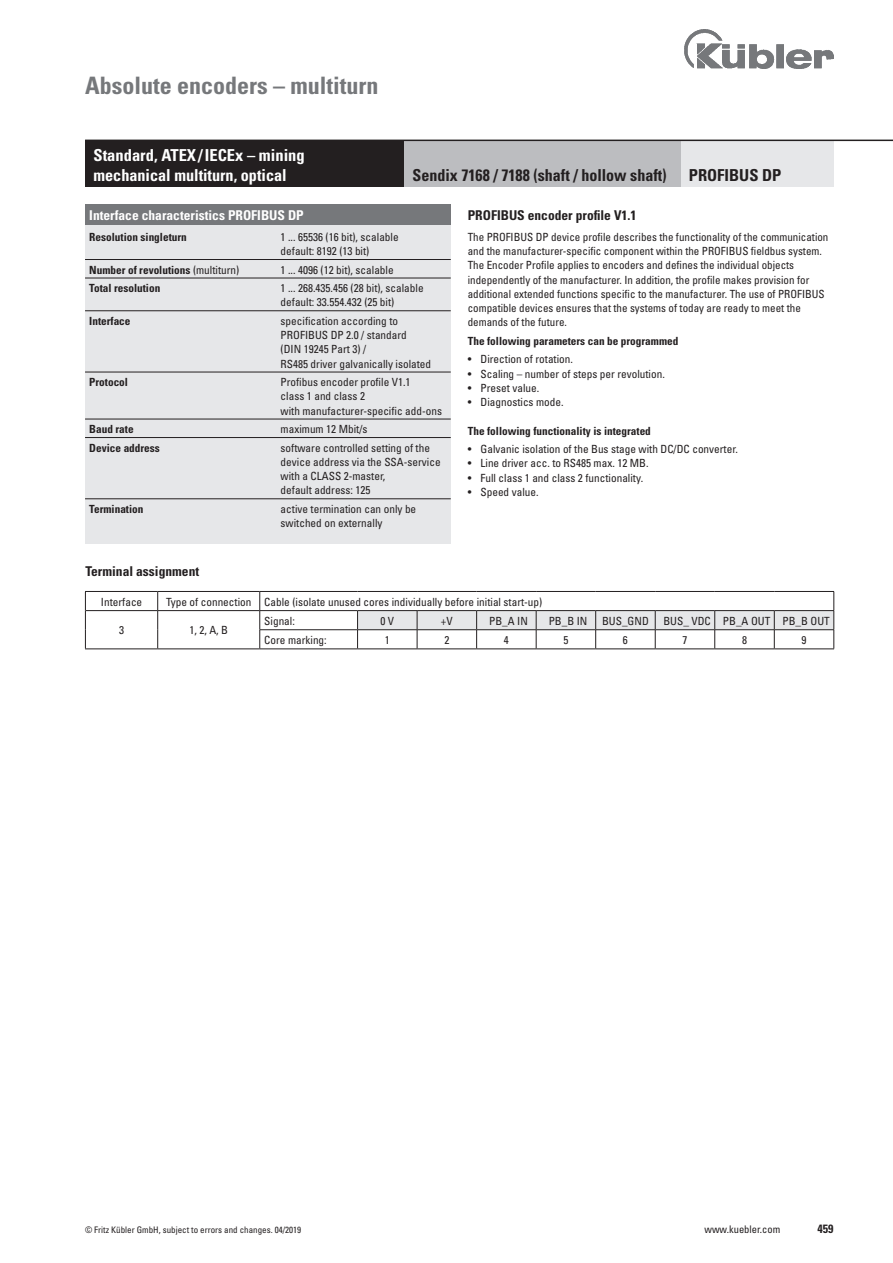
<style>
.page{position:relative;width:893px;height:1263px;background:#fff}
.page>*{position:absolute;margin:0;border:0;box-sizing:border-box;transform-origin:0 0}
.t1{font:700 condensed 24px "Univers LT Std";color:#76787b}
.t2{font:700 condensed 16.5px "Univers LT Std";color:#fff}
.t3{font:700 condensed 16.5px "Univers LT Std";color:#231f20}
.Bestellschlüssel{font:700 condensed 13.5px "Univers";color:#231f20}
.Bestellschlüssel-2{font:700 condensed 13.5px "Univers";color:#fff}
.t4{font:700 condensed 12px "Univers";color:#231f20}
.technisch-linie-schw{font:condensed 11.25px/14.2px "Univers";color:#231f20}
.technisch-linie-schw-2{font:700 condensed 11.25px "Univers";color:#231f20}
.t5{font:condensed 10.5px "Univers LT Std";color:#231f20}
.t6{font:condensed 9px "Univers LT Std";color:#231f20}
.s1{font-weight:400}
</style>
<div class="page">
<img style="left:685px;top:30px;width:148px;height:38px">
<div style="left:85px;top:204px;width:366px;height:21px;background:#76787b"></div>
<div style="left:85px;top:225px;width:366px;height:319px;background:#e6e7e9"></div>
<hr style="left:85px;top:259px;width:366px;height:1px;background:#231f20">
<hr style="left:85px;top:278px;width:366px;height:1px;background:#231f20">
<hr style="left:85px;top:310px;width:366px;height:1px;background:#231f20">
<hr style="left:85px;top:372px;width:366px;height:1px;background:#231f20">
<hr style="left:85px;top:419px;width:366px;height:1px;background:#231f20">
<hr style="left:85px;top:437px;width:366px;height:1px;background:#231f20">
<hr style="left:85px;top:498px;width:366px;height:1px;background:#231f20">
<hr style="left:86px;top:610px;width:72px;height:1px;background:#231f20">
<hr style="left:158px;top:610px;width:102px;height:1px;background:#231f20">
<hr style="left:260px;top:610px;width:98px;height:1px;background:#231f20">
<svg style="left:157px;top:592px;width:1px;height:56px"></svg>
<hr style="left:259px;top:629px;width:99px;height:1px;background:#231f20">
<svg style="left:259px;top:592px;width:1px;height:56px"></svg>
<svg style="left:357px;top:592px;width:477px;height:56px"></svg>
<hr style="left:85px;top:591px;width:73px;height:1px;background:#231f20">
<hr style="left:158px;top:591px;width:102px;height:1px;background:#231f20">
<hr style="left:260px;top:591px;width:98px;height:1px;background:#231f20">
<hr style="left:358px;top:591px;width:59px;height:1px;background:#231f20">
<hr style="left:417px;top:591px;width:60px;height:1px;background:#231f20">
<hr style="left:477px;top:591px;width:59px;height:1px;background:#231f20">
<hr style="left:536px;top:591px;width:60px;height:1px;background:#231f20">
<hr style="left:596px;top:591px;width:59px;height:1px;background:#231f20">
<hr style="left:655px;top:591px;width:60px;height:1px;background:#231f20">
<hr style="left:715px;top:591px;width:59px;height:1px;background:#231f20">
<hr style="left:774px;top:591px;width:60px;height:1px;background:#231f20">
<svg style="left:85px;top:592px;width:1px;height:56px"></svg>
<hr style="left:85px;top:648px;width:73px;height:1px;background:#231f20">
<hr style="left:158px;top:648px;width:102px;height:1px;background:#231f20">
<hr style="left:260px;top:648px;width:98px;height:1px;background:#231f20">
<hr style="left:358px;top:648px;width:59px;height:1px;background:#231f20">
<hr style="left:417px;top:648px;width:60px;height:1px;background:#231f20">
<hr style="left:477px;top:648px;width:59px;height:1px;background:#231f20">
<hr style="left:536px;top:648px;width:60px;height:1px;background:#231f20">
<hr style="left:596px;top:648px;width:59px;height:1px;background:#231f20">
<hr style="left:655px;top:648px;width:60px;height:1px;background:#231f20">
<hr style="left:715px;top:648px;width:59px;height:1px;background:#231f20">
<hr style="left:774px;top:648px;width:60px;height:1px;background:#231f20">
<div style="left:680px;top:140px;width:153px;height:47px;background:#e6e7e9"></div>
<div style="left:404px;top:140px;width:276px;height:47px;background:#bcbdc0"></div>
<div style="left:85px;top:140px;width:319px;height:47px;background:#231f20"></div>
<hr style="left:85px;top:140px;width:808px;height:1px;background:#231f20">
<p class="t1" style="left:85px;top:71px;width:295px">Absolute encoders – multiturn</p>
<p class="t2" style="left:94px;top:145px;width:213px">Standard, ATEX/IECEx – mining</p>
<p class="t2" style="left:94px;top:165px;width:195px">mechanical multiturn, optical</p>
<p class="t3" style="left:412px;top:165px;width:256px">Sendix 7168 / 7188 (shaft / hollow shaft)</p>
<p class="t3" style="left:689px;top:165px;width:94px">PROFIBUS DP</p>
<p class="Bestellschlüssel-2" style="left:89px;top:207px;width:216px">Interface characteristics PROFIBUS DP</p>
<p class="technisch-linie-schw-2" style="left:89px;top:230px;width:99px">Resolution singleturn</p>
<p class="technisch-linie-schw" style="left:281px;top:229px;width:120px">1 ... 65536 (16 bit), scalable default: 8192 (13 bit)</p>
<p class="technisch-linie-schw-2" style="left:89px;top:263px;width:151px">Number of revolutions <span class="s1">(multiturn)</span></p>
<p class="technisch-linie-schw" style="left:281px;top:262px;width:115px">1 ... 4096 (12 bit), scalable</p>
<p class="technisch-linie-schw-2" style="left:89px;top:281px;width:73px">Total resolution</p>
<p class="technisch-linie-schw" style="left:281px;top:281px;width:145px">1 ... 268.435.456 (28 bit), scalable default: 33.554.432 (25 bit)</p>
<p class="technisch-linie-schw-2" style="left:89px;top:314px;width:43px">Interface</p>
<p class="technisch-linie-schw" style="left:281px;top:313px;width:152px">specification according to<br>PROFIBUS DP 2.0 / standard<br>(DIN 19245 Part 3) /<br>RS485 driver galvanically isolated</p>
<p class="technisch-linie-schw-2" style="left:89px;top:375px;width:40px">Protocol</p>
<p class="technisch-linie-schw" style="left:281px;top:375px;width:163px">Profibus encoder profile V1.1<br>class 1 and class 2<br>with manufacturer-specific add-ons</p>
<p class="technisch-linie-schw-2" style="left:89px;top:422px;width:46px">Baud rate</p>
<p class="technisch-linie-schw" style="left:281px;top:422px;width:88px">maximum 12 Mbit/s</p>
<p class="technisch-linie-schw-2" style="left:89px;top:441px;width:72px">Device address</p>
<p class="technisch-linie-schw" style="left:281px;top:440px;width:161px">software controlled setting of the device address via the SSA-service with a CLASS 2-master,<br>default address: 125</p>
<p class="technisch-linie-schw-2" style="left:89px;top:502px;width:56px">Termination</p>
<p class="technisch-linie-schw" style="left:281px;top:501px;width:137px">active termination can only be switched on externally</p>
<p class="Bestellschlüssel" style="left:468px;top:207px;width:170px">PROFIBUS encoder profile V1.1</p>
<p class="technisch-linie-schw" style="left:468px;top:229px;width:362px">The PROFIBUS DP device profile describes the functionality of the communication and the manufacturer-specific component within the PROFIBUS fieldbus system.<br>The Encoder Profile applies to encoders and defines the individual objects independently of the manufacturer. In addition, the profile makes provision for additional extended functions specific to the manufacturer. The use of PROFIBUS compatible devices ensures that the systems of today are ready to meet the demands of the future.</p>
<p class="technisch-linie-schw-2" style="left:468px;top:334px;width:212px">The following parameters can be programmed</p>
<p class="technisch-linie-schw" style="left:468px;top:352px;width:107px">• Direction of rotation.</p>
<p class="technisch-linie-schw" style="left:468px;top:366px;width:199px">• Scaling – number of steps per revolution.</p>
<p class="technisch-linie-schw" style="left:468px;top:380px;width:73px">• Preset value.</p>
<p class="technisch-linie-schw" style="left:468px;top:395px;width:97px">• Diagnostics mode.</p>
<p class="technisch-linie-schw-2" style="left:468px;top:424px;width:185px">The following functionality is integrated</p>
<p class="technisch-linie-schw" style="left:468px;top:442px;width:272px">• Galvanic isolation of the Bus stage with DC/DC converter.</p>
<p class="technisch-linie-schw" style="left:468px;top:456px;width:182px">• Line driver acc. to RS485 max. 12 MB.</p>
<p class="technisch-linie-schw" style="left:468px;top:470px;width:177px">• Full class 1 and class 2 functionality.</p>
<p class="technisch-linie-schw" style="left:468px;top:484px;width:72px">• Speed value.</p>
<p class="Bestellschlüssel" style="left:85px;top:563px;width:115px">Terminal assignment</p>
<p class="technisch-linie-schw" style="left:101px;top:594px;width:43px">Interface</p>
<p class="technisch-linie-schw" style="left:166px;top:594px;width:87px">Type of connection</p>
<p class="technisch-linie-schw" style="left:264px;top:594px;width:280px">Cable (isolate unused cores individually before initial start-up)</p>
<p class="technisch-linie-schw" style="left:119px;top:623px;width:6px">3</p>
<p class="technisch-linie-schw" style="left:189px;top:623px;width:40px">1, 2, A, B</p>
<p class="technisch-linie-schw" style="left:264px;top:613px;width:32px">Signal:</p>
<p class="technisch-linie-schw" style="left:380px;top:613px;width:15px">0 V</p>
<p class="technisch-linie-schw" style="left:441px;top:613px;width:13px">+V</p>
<p class="technisch-linie-schw" style="left:489px;top:613px;width:40px">PB_A IN</p>
<p class="technisch-linie-schw" style="left:549px;top:613px;width:40px">PB_B IN</p>
<p class="technisch-linie-schw" style="left:602px;top:613px;width:48px">BUS_GND</p>
<p class="technisch-linie-schw" style="left:663px;top:613px;width:49px">BUS_ VDC</p>
<p class="technisch-linie-schw" style="left:723px;top:613px;width:49px">PB_A OUT</p>
<p class="technisch-linie-schw" style="left:782px;top:613px;width:49px">PB_B OUT</p>
<p class="technisch-linie-schw" style="left:264px;top:632px;width:64px">Core marking:</p>
<p class="technisch-linie-schw" style="left:385px;top:632px;width:6px">1</p>
<p class="technisch-linie-schw" style="left:444px;top:632px;width:6px">2</p>
<p class="technisch-linie-schw" style="left:504px;top:632px;width:6px">4</p>
<p class="technisch-linie-schw" style="left:563px;top:632px;width:6px">5</p>
<p class="technisch-linie-schw" style="left:623px;top:632px;width:6px">6</p>
<p class="technisch-linie-schw" style="left:682px;top:632px;width:6px">7</p>
<p class="technisch-linie-schw" style="left:742px;top:632px;width:6px">8</p>
<p class="technisch-linie-schw" style="left:801px;top:632px;width:6px">9</p>
<p class="t6" style="left:85px;top:1224px;width:218px">© Fritz Kübler GmbH, subject to errors and changes. 04/2019</p>
<p class="t5" style="left:704px;top:1223px;width:77px">www.kuebler.com</p>
<p class="t4" style="left:817px;top:1221px;width:17px">459</p>
</div>
